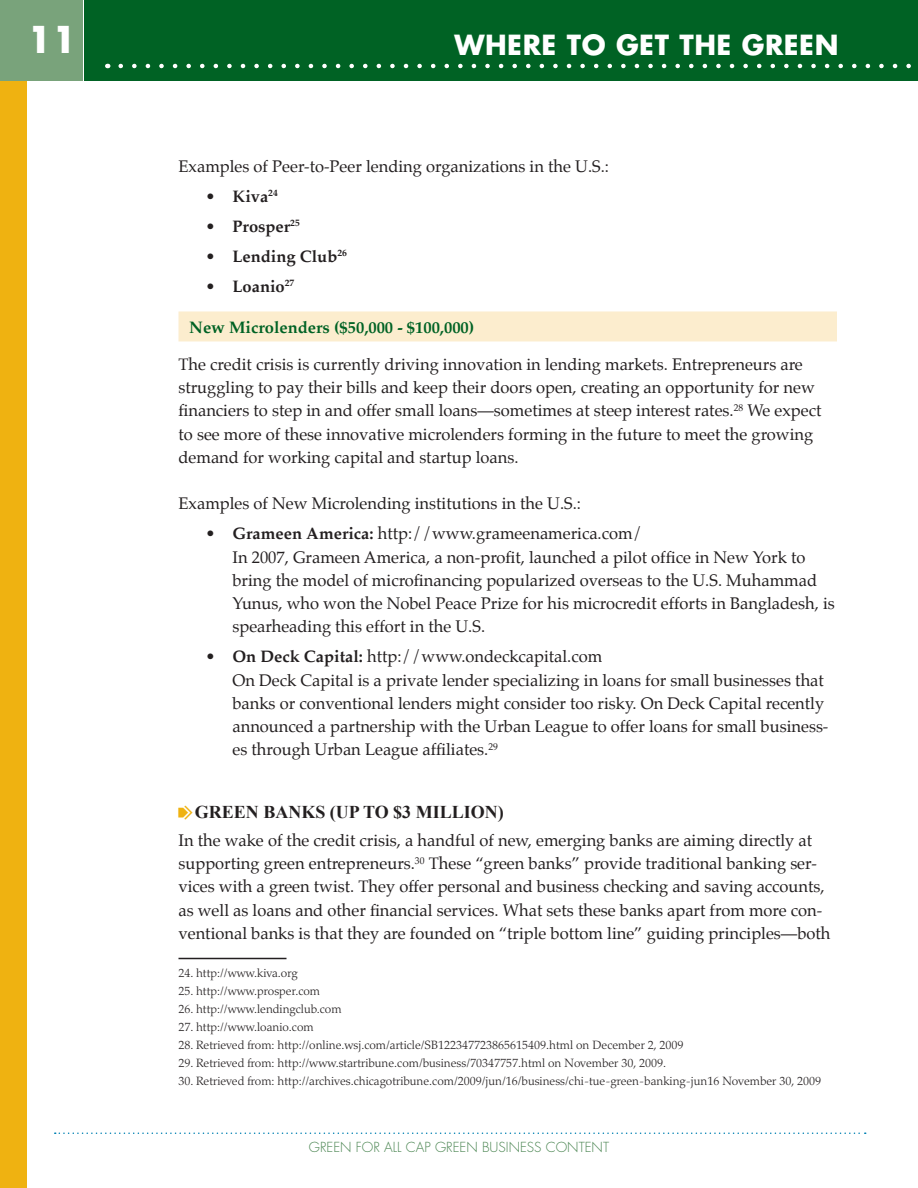
<style>
.page{position:relative;width:918px;height:1188px;background:#fff}
.page>*{position:absolute;margin:0;border:0;box-sizing:border-box;transform-origin:0 0}
.t1{font:700 36px "Futura";color:#fff}
.t2{font:700 27px "Futura";letter-spacing:.02em;color:#fff}
.Heading_1{font:700 18px "Times New Roman";color:#231f20}
.body_text{font:16.5px/23.2px "Palatino";color:#231f20}
.bullet_indent{font:16.5px/23.2px "Palatino";color:#231f20}
.bullet_indent-2{font:700 16.5px "Palatino";color:#231f20}
.bold_rule{font:700 16.5px "Palatino";color:#006224}
.t3{font:300 13.5px "Futura";color:#4a8551}
.footnote{font:300 12px "Palatino";color:#231f20}
.s1{font-weight:400}
.s2{font-weight:700}
.s3{font-family:"Pointers";font-weight:400;color:#efb211}
</style>
<div class="page">
<div style="left:0;top:46px;width:27px;height:1142px;background:#efb211"></div>
<div style="left:82px;top:0;width:836px;height:80px;background:#006224"></div>
<svg style="left:121px;top:64px;width:790px;height:4px"></svg>
<svg style="left:55px;top:1132px;width:811px;height:2px"></svg>
<hr style="left:81px;top:0;width:3px;height:86px;background:#fff">
<div style="left:0;top:0;width:82px;height:80px;background:#79a37b"></div>
<div style="left:178px;top:311px;width:659px;height:30px;background:#fcedce"></div>
<hr style="left:178px;top:958px;width:108px;height:1px;background:#231f20">
<h1 class="t1" style="left:27px;top:14px;width:51px">11</h1>
<h2 class="t2" style="left:454px;top:26px;width:386px">WHERE TO GET THE GREEN</h2>
<p class="body_text" style="left:178px;top:156px;width:432px">Examples of Peer-to-Peer lending organizations in the U.S.:</p>
<p class="bullet_indent-2" style="left:206px;top:186px;width:74px"><span class="s1">•</span> Kiva<sup>24</sup></p>
<p class="bullet_indent-2" style="left:206px;top:216px;width:96px"><span class="s1">•</span> Prosper<sup>25</sup></p>
<p class="bullet_indent-2" style="left:206px;top:246px;width:143px"><span class="s1">•</span> Lending Club<sup>26</sup></p>
<p class="bullet_indent-2" style="left:206px;top:276px;width:90px"><span class="s1">•</span> Loanio<sup>27</sup></p>
<p class="bold_rule" style="left:189px;top:317px;width:287px">New Microlenders ($50,000 - $100,000)</p>
<p class="body_text" style="left:178px;top:354px;width:644px">The credit crisis is currently driving innovation in lending markets. Entrepreneurs are struggling to pay their bills and keep their doors open, creating an opportunity for new financiers to step in and offer small loans—sometimes at steep interest rates.<sup>28</sup> We expect to see more of these innovative microlenders forming in the future to meet the growing demand for working capital and startup loans.</p>
<p class="body_text" style="left:178px;top:493px;width:404px">Examples of New Microlending institutions in the U.S.:</p>
<p class="bullet_indent" style="left:232px;top:523px;width:604px;text-indent:-27px">• <span class="s2">Grameen America:</span> http://www.grameenamerica.com/<br>In 2007, Grameen America, a non-profit, launched a pilot office in New York to bring the model of microfinancing popularized overseas to the U.S. Muhammad Yunus, who won the Nobel Peace Prize for his microcredit efforts in Bangladesh, is spearheading this effort in the U.S.</p>
<p class="bullet_indent" style="left:232px;top:646px;width:597px;text-indent:-27px">• <span class="s2">On Deck Capital:</span> http://www.ondeckcapital.com<br>On Deck Capital is a private lender specializing in loans for small businesses that banks or conventional lenders might consider too risky. On Deck Capital recently announced a partnership with the Urban League to offer loans for small business&shy;es through Urban League affiliates.<sup>29</sup></p>
<p class="Heading_1" style="left:178px;top:802px;width:327px"><span class="s3">n</span>GREEN BANKS (UP TO $3 MILLION)</p>
<p class="body_text" style="left:178px;top:830px;width:654px">In the wake of the credit crisis, a handful of new, emerging banks are aiming directly at supporting green entrepreneurs. <sup>30</sup> These “green banks” provide traditional banking ser&shy;vices with a green twist. They offer personal and business checking and saving accounts, as well as loans and other financial services. What sets these banks apart from more con&shy;ventional banks is that they are founded on “triple bottom line” guiding principles—both</p>
<p class="footnote" style="left:178px;top:965px;width:121px">24. http://www.kiva.org</p>
<p class="footnote" style="left:178px;top:983px;width:143px">25. http://www.prosper.com</p>
<p class="footnote" style="left:178px;top:1001px;width:165px">26. http://www.lendingclub.com</p>
<p class="footnote" style="left:178px;top:1019px;width:137px">27. http://www.loanio.com</p>
<p class="footnote" style="left:178px;top:1037px;width:506px">28. Retrieved from: http://online.wsj.com/article/SB122347723865615409.html on December 2, 2009</p>
<p class="footnote" style="left:178px;top:1055px;width:489px">29. Retrieved from: http://www.startribune.com/business/70347757.html on November 30, 2009.</p>
<p class="footnote" style="left:178px;top:1073px;width:644px">30. Retrieved from: http://archives.chicagotribune.com/2009/jun/16/business/chi-tue-green-banking-jun16 November 30, 2009</p>
<p class="t3" style="left:309px;top:1138px;width:302px">GREEN FOR ALL CAP GREEN BUSINESS CONTENT</p>
</div>
